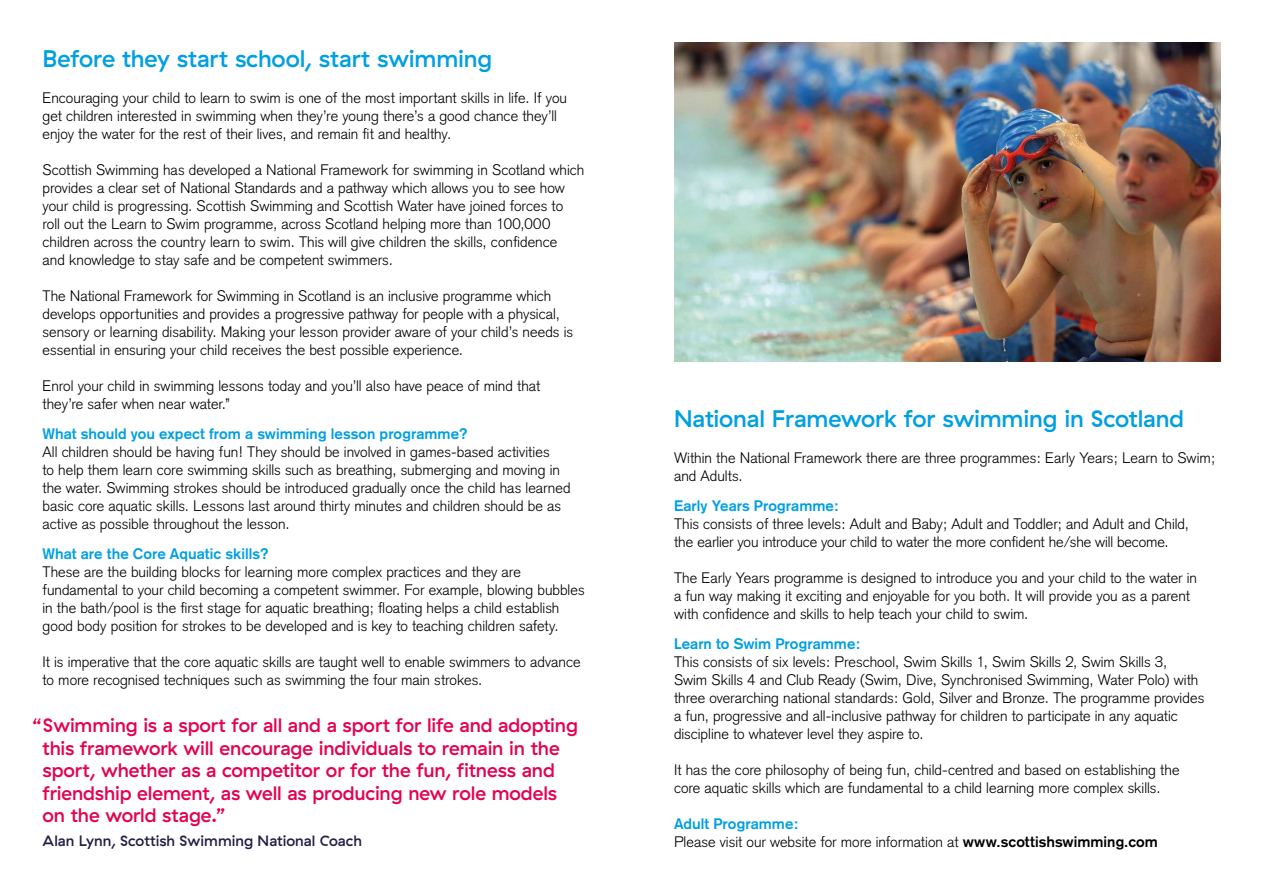
<style>
.page{position:relative;width:1263px;height:893px;background:#fff}
.page>*{position:absolute;margin:0;border:0;box-sizing:border-box;transform-origin:0 0}
.t1{font:500 24px "GT Haptik";letter-spacing:-.01em;color:#009fe3}
.t2{font:500 19.5px/22.5px "GT Haptik";letter-spacing:-.005em;color:#e50051}
.t3{font:300 15px/18px "Akzidenz Grotesk";color:#000}
.t4{font:700 15px "Akzidenz Grotesk";letter-spacing:.005em;color:#009fe3}
.t5{font:500 15px "GT Haptik";color:#231e46}
.s1{font-weight:700;color:#009fe3}
.s2{font-weight:700}
</style>
<div class="page">
<img style="left:674px;top:43px;width:546px;height:318px">
<h1 class="t1" style="left:43px;top:44px;width:451px">Before they start school, start swimming</h1>
<p class="t3" style="left:43px;top:88px;width:526px">Encouraging your child to learn to swim is one of the most important skills in life. If you get children interested in swimming when they’re young there’s a good chance they’ll enjoy the water for the rest of their lives, and remain fit and healthy.</p>
<p class="t3" style="left:43px;top:160px;width:543px">Scottish Swimming has developed a National Framework for swimming in Scotland which provides a clear set of National Standards and a pathway which allows you to see how your child is progressing. Scottish Swimming and Scottish Water have joined forces to roll out the Learn to Swim programme, across Scotland helping more than 100,000 children across the country learn to swim. This will give children the skills, confidence<br>and knowledge to stay safe and be competent swimmers.</p>
<p class="t3" style="left:43px;top:286px;width:532px">The National Framework for Swimming in Scotland is an inclusive programme which develops opportunities and provides a progressive pathway for people with a physical, sensory or learning disability. Making your lesson provider aware of your child’s needs is essential in ensuring your child receives the best possible experience.</p>
<p class="t3" style="left:43px;top:376px;width:499px">Enrol your child in swimming lessons today and you’ll also have peace of mind that they’re safer when near water.”</p>
<p class="t4" style="left:43px;top:424px;width:427px">What should you expect from a swimming lesson programme?</p>
<p class="t3" style="left:43px;top:442px;width:529px">All children should be having fun! They should be involved in games-based activities<br>to help them learn core swimming skills such as breathing, submerging and moving in the water. Swimming strokes should be introduced gradually once the child has learned basic core aquatic skills. Lessons last around thirty minutes and children should be as active as possible throughout the lesson.</p>
<p class="t4" style="left:43px;top:544px;width:228px">What are the Core Aquatic skills?</p>
<p class="t3" style="left:43px;top:562px;width:544px">These are the building blocks for learning more complex practices and they are fundamental to your child becoming a competent swimmer. For example, blowing bubbles in the bath/pool is the first stage for aquatic breathing; floating helps a child establish good body position for strokes to be developed and is key to teaching children safety.</p>
<p class="t3" style="left:43px;top:652px;width:539px">It is imperative that the core aquatic skills are taught well to enable swimmers to advance to more recognised techniques such as swimming the four main strokes.</p>
<p class="t2" style="left:43px;top:714px;width:537px;text-indent:-10px">“Swimming is a sport for all and a sport for life and adopting this framework will encourage individuals to remain in the sport, whether as a competitor or for the fun, fitness and friendship element, as well as producing new role models on the world stage.”</p>
<p class="t5" style="left:43px;top:832px;width:321px">Alan Lynn, Scottish Swimming National Coach</p>
<h1 class="t1" style="left:674px;top:404px;width:512px">National Framework for swimming in Scotland</h1>
<p class="t3" style="left:674px;top:448px;width:543px">Within the National Framework there are three programmes: Early Years; Learn to Swim; and Adults.</p>
<p class="t4" style="left:674px;top:496px;width:166px">Early Years Programme:</p>
<p class="t3" style="left:674px;top:514px;width:517px">This consists of three levels: Adult and Baby; Adult and Toddler; and Adult and Child, the earlier you introduce your child to water the more confident he/she will become.</p>
<p class="t3" style="left:674px;top:568px;width:524px">The Early Years programme is designed to introduce you and your child to the water in a fun way making it exciting and enjoyable for you both. It will provide you as a parent with confidence and skills to help teach your child to swim.</p>
<p class="t4" style="left:674px;top:634px;width:188px">Learn to Swim Programme:</p>
<p class="t3" style="left:674px;top:652px;width:532px">This consists of six levels: Preschool, Swim Skills 1, Swim Skills 2, Swim Skills 3, Swim Skills 4 and Club Ready (Swim, Dive, Synchronised Swimming, Water Polo) with three overarching national standards: Gold, Silver and Bronze. The programme provides a fun, progressive and all-inclusive pathway for children to participate in any aquatic discipline to whatever level they aspire to.</p>
<p class="t3" style="left:674px;top:760px;width:507px">It has the core philosophy of being fun, child-centred and based on establishing the core aquatic skills which are fundamental to a child learning more complex skills.</p>
<p class="t3" style="left:674px;top:814px;width:485px"><span class="s1">Adult Programme:<br></span>Please visit our website for more information at <span class="s2">www.scottishswimming.com</span></p>
</div>
